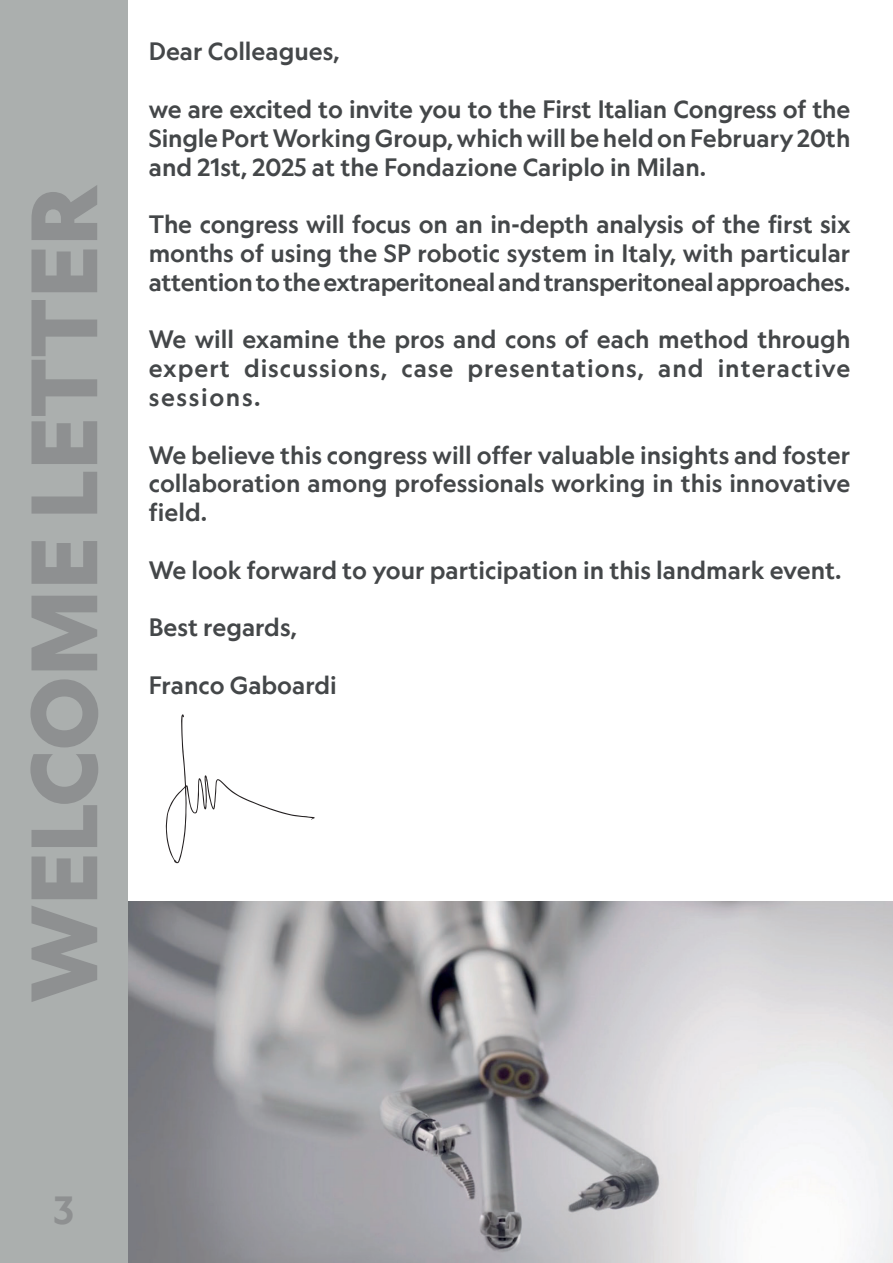
<style>
.page{position:relative;width:893px;height:1263px;background:#fff}
.page>*{position:absolute;margin:0;border:0;box-sizing:border-box;transform-origin:0 0}
.t1{font:900 90px "Geograph Edit";color:#8e9091}
.t2{font:700 37.5px "Geograph Edit";color:#8e9091}
.t3{font:500 24px/28.8px "Geograph Edit";color:#444749;text-align:justify}
.t4{font:500 24px "Geograph Edit";letter-spacing:.04em;color:#444749}
.t5{font:500 24px/28.8px "Geograph Edit";letter-spacing:.07em;color:#444749}
</style>
<div class="page">
<img style="left:128px;top:901px;width:765px;height:362px">
<div style="left:0;top:0;width:128px;height:1263px;background:#abafae"></div>
<svg style="left:166px;top:714px;width:149px;height:149px"></svg>
<h1 class="t1" style="left:4px;top:1002px;width:820px;rotate:-90deg">WELCOME LETTER</h1>
<p class="t3" style="left:149px;top:37px;width:192px">Dear Colleagues,</p>
<p class="t3" style="left:149px;top:94px;width:703px">we are excited to invite you to the First Italian Congress of the SinglePortWorkingGroup,whichwillbeheldonFebruary20th and 21st, 2025 at the Fondazione Cariplo in Milan.</p>
<p class="t3" style="left:149px;top:210px;width:703px">The congress will focus on an in-depth analysis of the first six months of using the SP robotic system in Italy, with particular attentiontotheextraperitonealandtransperitonealapproaches.</p>
<p class="t3" style="left:149px;top:325px;width:703px;text-align:right">We will examine the pros and cons of each method through interactive</p>
<p class="t4" style="left:244px;top:353px;width:145px">discussions,</p>
<p class="t3" style="left:658px;top:354px;width:47px">and</p>
<p class="t4" style="left:467px;top:353px;width:178px">presentations,</p>
<p class="t5" style="left:149px;top:354px;width:113px">expert sessions.</p>
<p class="t3" style="left:149px;top:440px;width:703px">We believe this congress will offer valuable insights and foster collaboration among professionals working in this innovative field.</p>
<p class="t3" style="left:149px;top:555px;width:694px">We look forward to your participation in this landmark event.</p>
<p class="t3" style="left:149px;top:613px;width:150px">Best regards,</p>
<p class="t3" style="left:149px;top:670px;width:190px">Franco Gaboardi</p>
<p class="t3" style="left:401px;top:354px;width:53px">case</p>
<h2 class="t2" style="left:54px;top:1185px;width:21px">3</h2>
</div>
